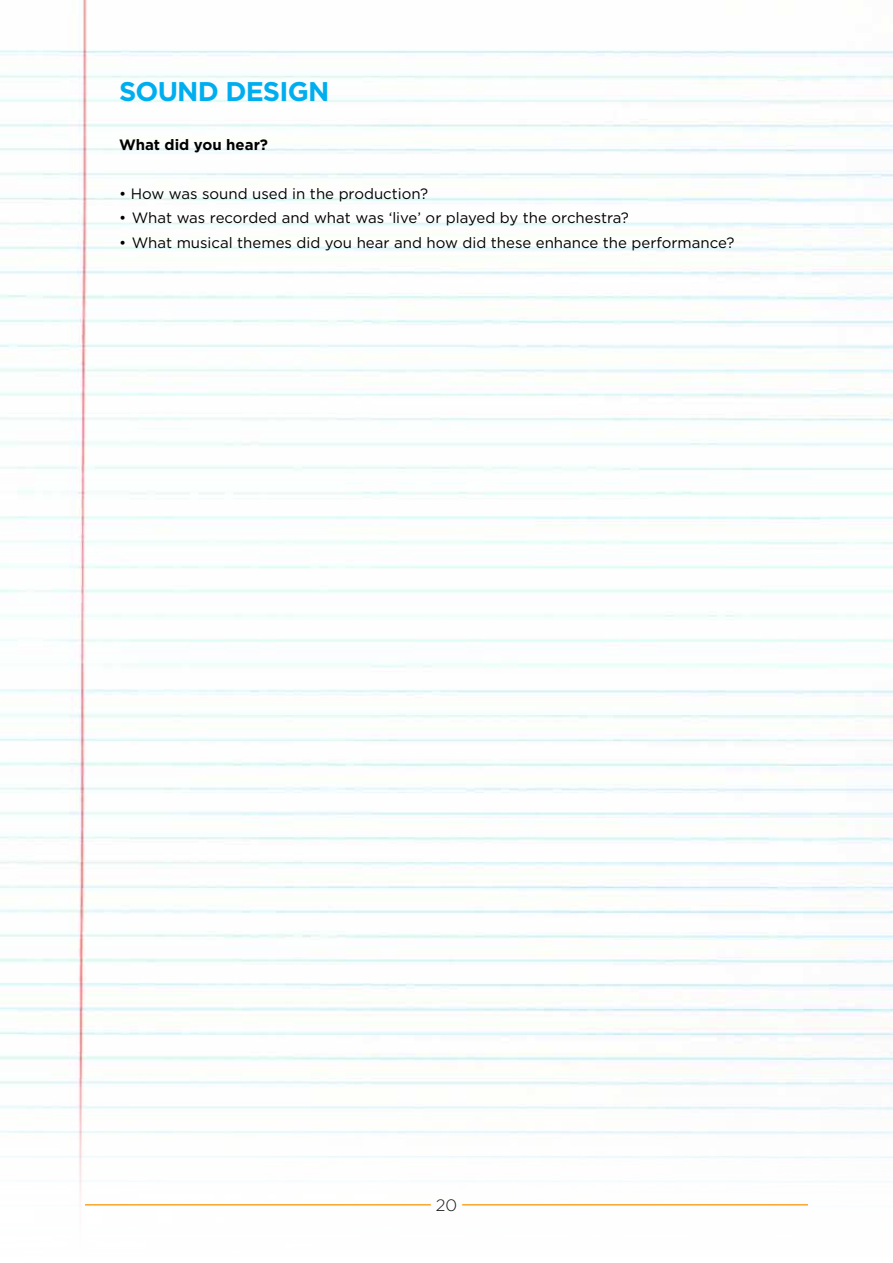
<style>
.page{position:relative;width:893px;height:1263px;background:#fff}
.page>*{position:absolute;margin:0;border:0;box-sizing:border-box;transform-origin:0 0}
.t1{font:700 27px "Gotham";letter-spacing:-.03em;color:#00aeef}
.t2{font:300 16.5px "Gotham";color:#000}
.t3{font:15px "Gotham";color:#000}
.t4{font:700 15px "Gotham";color:#000}
</style>
<div class="page">
<img style="left:0;top:0;width:893px;height:1207px">
<hr style="left:85px;top:1204px;width:346px;height:1px;background:#f99f1c">
<hr style="left:462px;top:1204px;width:346px;height:1px;background:#f99f1c">
<h1 class="t1" style="left:119px;top:74px;width:212px">SOUND DESIGN</h1>
<p class="t4" style="left:119px;top:135px;width:151px">What did you hear?</p>
<p class="t3" style="left:119px;top:184px;width:311px">• How was sound used in the production?</p>
<p class="t3" style="left:119px;top:208px;width:511px">• What was recorded and what was ‘live’ or played by the orchestra?</p>
<p class="t3" style="left:119px;top:233px;width:617px">• What musical themes did you hear and how did these enhance the performance?</p>
<p class="t2" style="left:436px;top:1195px;width:23px">20</p>
</div>
